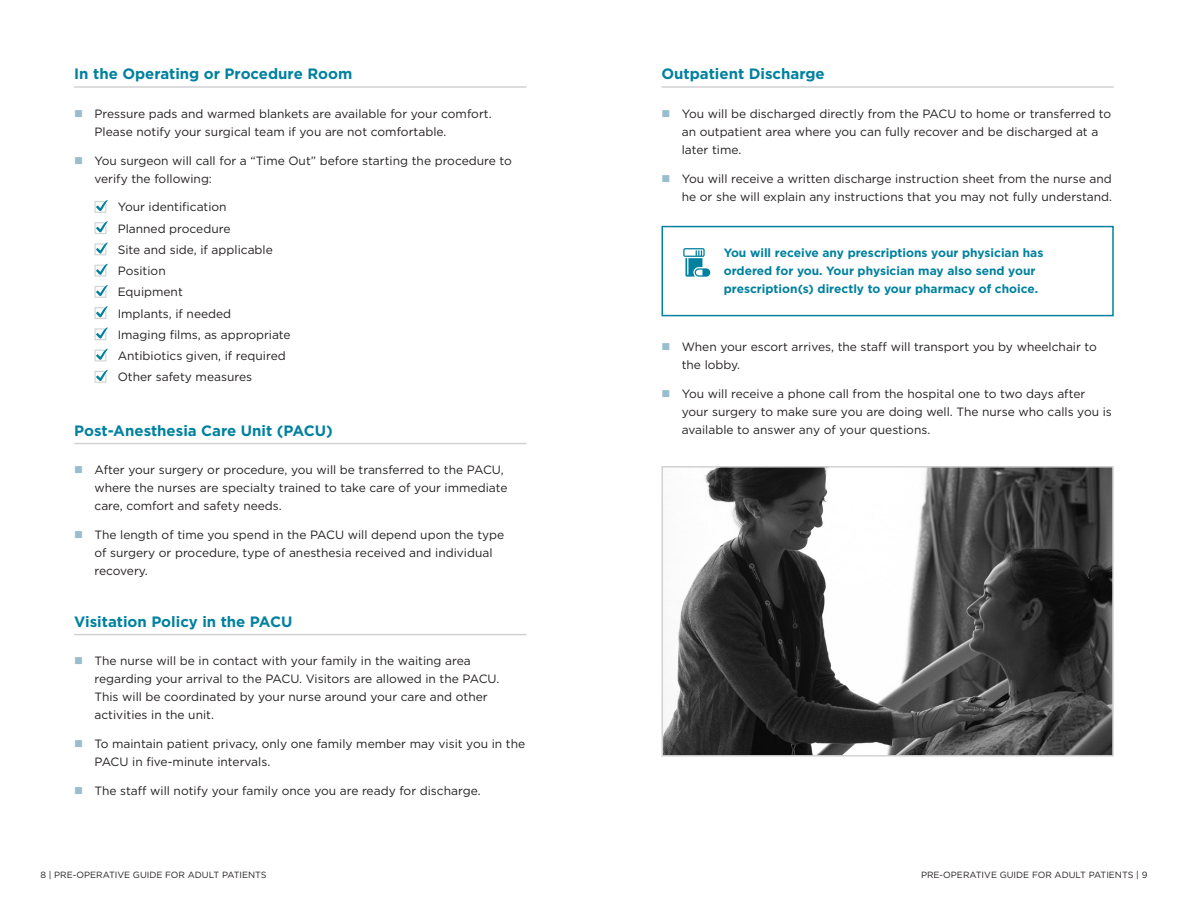
<style>
.page{position:relative;width:1188px;height:918px;background:#fff}
.page>*{position:absolute;margin:0;border:0;box-sizing:border-box;transform-origin:0 0}
.header_2{font:700 15px "Gotham";color:#00819f}
.check_marks_-_indent{font:12px/18px "Gotham";color:#231f20}
.call_out_-_body_1{font:700 12px/18px "Gotham";color:#00819f}
.t1{font:9px "Gotham";color:#231f20}
</style>
<div class="page">
<hr style="left:74px;top:86px;width:452px;height:2px;background:#d1d2d4">
<hr style="left:74px;top:443px;width:452px;height:1px;background:#d1d2d4">
<hr style="left:74px;top:634px;width:452px;height:1px;background:#d1d2d4">
<svg style="left:94px;top:200px;width:14px;height:13px"></svg>
<svg style="left:94px;top:221px;width:14px;height:13px"></svg>
<svg style="left:94px;top:242px;width:14px;height:13px"></svg>
<svg style="left:94px;top:263px;width:14px;height:14px"></svg>
<svg style="left:94px;top:285px;width:14px;height:13px"></svg>
<svg style="left:94px;top:306px;width:14px;height:13px"></svg>
<svg style="left:94px;top:327px;width:14px;height:13px"></svg>
<svg style="left:94px;top:348px;width:14px;height:14px"></svg>
<svg style="left:94px;top:370px;width:14px;height:13px"></svg>
<hr style="left:662px;top:86px;width:452px;height:2px;background:#d1d2d4">
<svg style="left:683px;top:248px;width:27px;height:29px"></svg>
<div style="left:662px;top:226px;width:452px;height:90px;border:2px solid #00819f"></div>
<img style="left:665px;top:469px;width:446px;height:285px">
<div style="left:662px;top:466px;width:452px;height:291px;border:2px solid #d1d2d4"></div>
<p class="header_2" style="left:74px;top:64px;width:280px">In the Operating or Procedure Room</p>
<p class="check_marks_-_indent" style="left:94px;top:104px;width:399px">Pressure pads and warmed blankets are available for your comfort.<br>Please notify your surgical team if you are not comfortable.</p>
<p class="check_marks_-_indent" style="left:94px;top:151px;width:419px">You surgeon will call for a “Time Out” before starting the procedure to verify the following:</p>
<p class="check_marks_-_indent" style="left:118px;top:198px;width:110px">Your identification</p>
<p class="check_marks_-_indent" style="left:118px;top:219px;width:114px">Planned procedure</p>
<p class="check_marks_-_indent" style="left:118px;top:240px;width:157px">Site and side, if applicable</p>
<p class="check_marks_-_indent" style="left:118px;top:262px;width:49px">Position</p>
<p class="check_marks_-_indent" style="left:118px;top:283px;width:67px">Equipment</p>
<p class="check_marks_-_indent" style="left:118px;top:304px;width:115px">Implants, if needed</p>
<p class="check_marks_-_indent" style="left:118px;top:325px;width:174px">Imaging films, as appropriate</p>
<p class="check_marks_-_indent" style="left:118px;top:347px;width:170px">Antibiotics given, if required</p>
<p class="check_marks_-_indent" style="left:118px;top:368px;width:136px">Other safety measures</p>
<p class="header_2" style="left:74px;top:421px;width:260px">Post-Anesthesia Care Unit (PACU)</p>
<p class="check_marks_-_indent" style="left:94px;top:461px;width:414px">After your surgery or procedure, you will be transferred to the PACU, where the nurses are specialty trained to take care of your immediate care, comfort and safety needs.</p>
<p class="check_marks_-_indent" style="left:94px;top:526px;width:411px">The length of time you spend in the PACU will depend upon the type of surgery or procedure, type of anesthesia received and individual recovery.</p>
<p class="header_2" style="left:74px;top:612px;width:220px">Visitation Policy in the PACU</p>
<p class="check_marks_-_indent" style="left:94px;top:652px;width:406px">The nurse will be in contact with your family in the waiting area regarding your arrival to the PACU. Visitors are allowed in the PACU.<br>This will be coordinated by your nurse around your care and other activities in the unit.</p>
<p class="check_marks_-_indent" style="left:94px;top:735px;width:432px">To maintain patient privacy, only one family member may visit you in the<br>PACU in five-minute intervals.</p>
<p class="check_marks_-_indent" style="left:94px;top:781px;width:388px">The staff will notify your family once you are ready for discharge.</p>
<p class="header_2" style="left:662px;top:64px;width:165px">Outpatient Discharge</p>
<p class="check_marks_-_indent" style="left:682px;top:104px;width:431px">You will be discharged directly from the PACU to home or transferred to an outpatient area where you can fully recover and be discharged at a later time.</p>
<p class="check_marks_-_indent" style="left:682px;top:169px;width:432px">You will receive a written discharge instruction sheet from the nurse and he or she will explain any instructions that you may not fully understand.</p>
<p class="call_out_-_body_1" style="left:724px;top:244px;width:321px">You will receive any prescriptions your physician has ordered for you. Your physician may also send your prescription(s) directly to your pharmacy of choice.</p>
<p class="check_marks_-_indent" style="left:682px;top:337px;width:417px">When your escort arrives, the staff will transport you by wheelchair to the lobby.</p>
<p class="check_marks_-_indent" style="left:682px;top:384px;width:432px">You will receive a phone call from the hospital one to two days after your surgery to make sure you are doing well. The nurse who calls you is available to answer any of your questions.</p>
<p class="t1" style="left:40px;top:869px;width:228px">8 | PRE-OPERATIVE GUIDE FOR ADULT PATIENTS</p>
<p class="t1" style="left:921px;top:869px;width:228px">PRE-OPERATIVE GUIDE FOR ADULT PATIENTS | 9</p>
</div>
